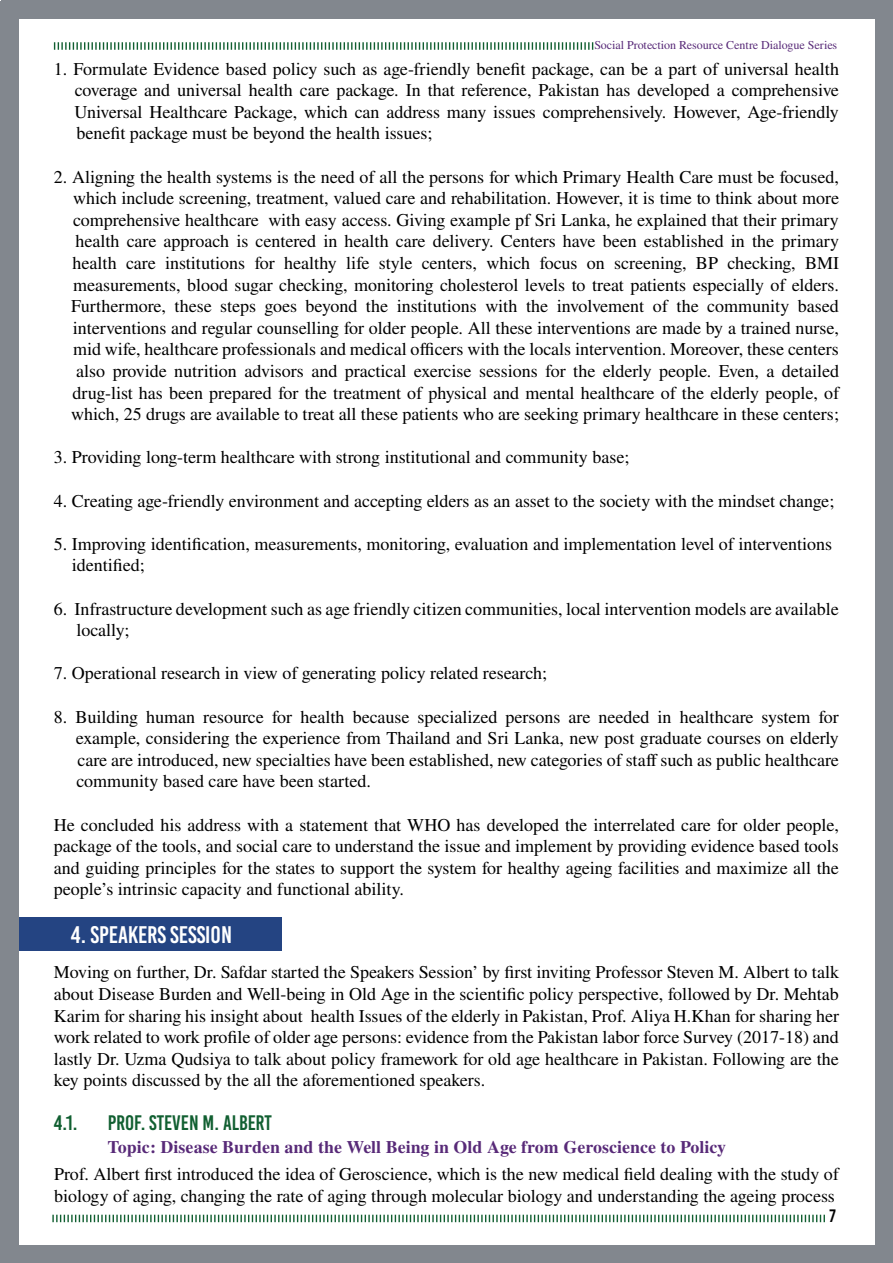
<style>
.page{position:relative;width:893px;height:1263px;background:#fff}
.page>*{position:absolute;margin:0;border:0;box-sizing:border-box;transform-origin:0 0}
.t1{font:24px "Bebas Kai";color:#fff}
.t2{font:21px "Bebas Kai";color:#115f31}
.t3{font:18px/21.6px "Nimbus Rom No 9 L";color:#000;text-align:justify}
.t4{font:500 18px "Nimbus Rom No 9 L";color:#582a78}
.t5{font:18px "Bebas Kai";color:#000}
.t6{font:12px "Nimbus Rom No 9 L";color:#582a78}
</style>
<div class="page">
<svg style="left:52px;top:1214px;width:773px;height:9px"></svg>
<svg style="left:54px;top:42px;width:539px;height:8px"></svg>
<div style="left:0;top:917px;width:281px;height:34px;background:#244482"></div>
<div style="left:2px;top:1px;width:891px;height:18px;background:#82878e"></div>
<div style="left:876px;top:1px;width:17px;height:1262px;background:#82878e"></div>
<div style="left:0;top:1px;width:19px;height:1262px;background:#82878e"></div>
<div style="left:2px;top:1246px;width:891px;height:17px;background:#82878e"></div>
<p class="t6" style="left:594px;top:36px;width:244px">Social Protection Resource Centre Dialogue Series</p>
<p class="t3" style="left:75px;top:57px;width:766px;text-indent:-21px">1. Formulate Evidence based policy such as age-friendly benefit package, can be a part of universal health coverage and universal health care package. In that reference, Pakistan has developed a comprehensive Universal Healthcare Package, which can address many issues comprehensively. However, Age-friendly benefit package must be beyond the health issues;</p>
<p class="t3" style="left:71px;top:165px;width:769px;text-indent:-17px">2. Aligning the health systems is the need of all the persons for which Primary Health Care must be focused, which include screening, treatment, valued care and rehabilitation. However, it is time to think about more comprehensive healthcare with easy access. Giving example pf Sri Lanka, he explained that their primary health care approach is centered in health care delivery. Centers have been established in the primary health care institutions for healthy life style centers, which focus on screening, BP checking, BMI measurements, blood sugar checking, monitoring cholesterol levels to treat patients especially of elders.<br>Furthermore, these steps goes beyond the institutions with the involvement of the community based interventions and regular counselling for older people. All these interventions are made by a trained nurse, mid wife, healthcare professionals and medical officers with the locals intervention. Moreover, these centers also provide nutrition advisors and practical exercise sessions for the elderly people. Even, a detailed drug-list has been prepared for the treatment of physical and mental healthcare of the elderly people, of which, 25 drugs are available to treat all these patients who are seeking primary healthcare in these centers;</p>
<p class="t3" style="left:54px;top:446px;width:577px">3. Providing long-term healthcare with strong institutional and community base;</p>
<p class="t3" style="left:54px;top:489px;width:782px">4. Creating age-friendly environment and accepting elders as an asset to the society with the mindset change;</p>
<p class="t3" style="left:72px;top:532px;width:762px;text-indent:-18px">5. Improving identification, measurements, monitoring, evaluation and implementation level of interventions identified;</p>
<p class="t3" style="left:76px;top:597px;width:764px;text-indent:-22px">6. Infrastructure development such as age friendly citizen communities, local intervention models are available locally;</p>
<p class="t3" style="left:54px;top:662px;width:495px">7. Operational research in view of generating policy related research;</p>
<p class="t3" style="left:76px;top:705px;width:764px;text-indent:-22px">8. Building human resource for health because specialized persons are needed in healthcare system for example, considering the experience from Thailand and Sri Lanka, new post graduate courses on elderly care are introduced, new specialties have been established, new categories of staff such as public healthcare community based care have been started.</p>
<p class="t3" style="left:54px;top:813px;width:787px">He concluded his address with a statement that WHO has developed the interrelated care for older people, package of the tools, and social care to understand the issue and implement by providing evidence based tools and guiding principles for the states to support the system for healthy ageing facilities and maximize all the people’s intrinsic capacity and functional ability.</p>
<h1 class="t1" style="left:71px;top:922px;width:163px">4. SPEAKERS SESSION</h1>
<p class="t3" style="left:54px;top:961px;width:787px">Moving on further, Dr. Safdar started the Speakers Session’ by first inviting Professor Steven M. Albert to talk about Disease Burden and Well-being in Old Age in the scientific policy perspective, followed by Dr. Mehtab Karim for sharing his insight about health Issues of the elderly in Pakistan, Prof. Aliya H.Khan for sharing her work related to work profile of older age persons: evidence from the Pakistan labor force Survey (2017-18) and lastly Dr. Uzma Qudsiya to talk about policy framework for old age healthcare in Pakistan. Following are the key points discussed by the all the aforementioned speakers.</p>
<p class="t2" style="left:54px;top:1111px;width:25px">4.1.</p>
<p class="t2" style="left:108px;top:1111px;width:166px">PROF. STEVEN M. ALBERT</p>
<p class="t4" style="left:107px;top:1134px;width:620px">Topic: Disease Burden and the Well Being in Old Age from Geroscience to Policy</p>
<p class="t3" style="left:54px;top:1163px;width:786px">Prof. Albert first introduced the idea of Geroscience, which is the new medical field dealing with the study of biology of aging, changing the rate of aging through molecular biology and understanding the ageing process</p>
<p class="t5" style="left:829px;top:1206px;width:8px">7</p>
</div>
